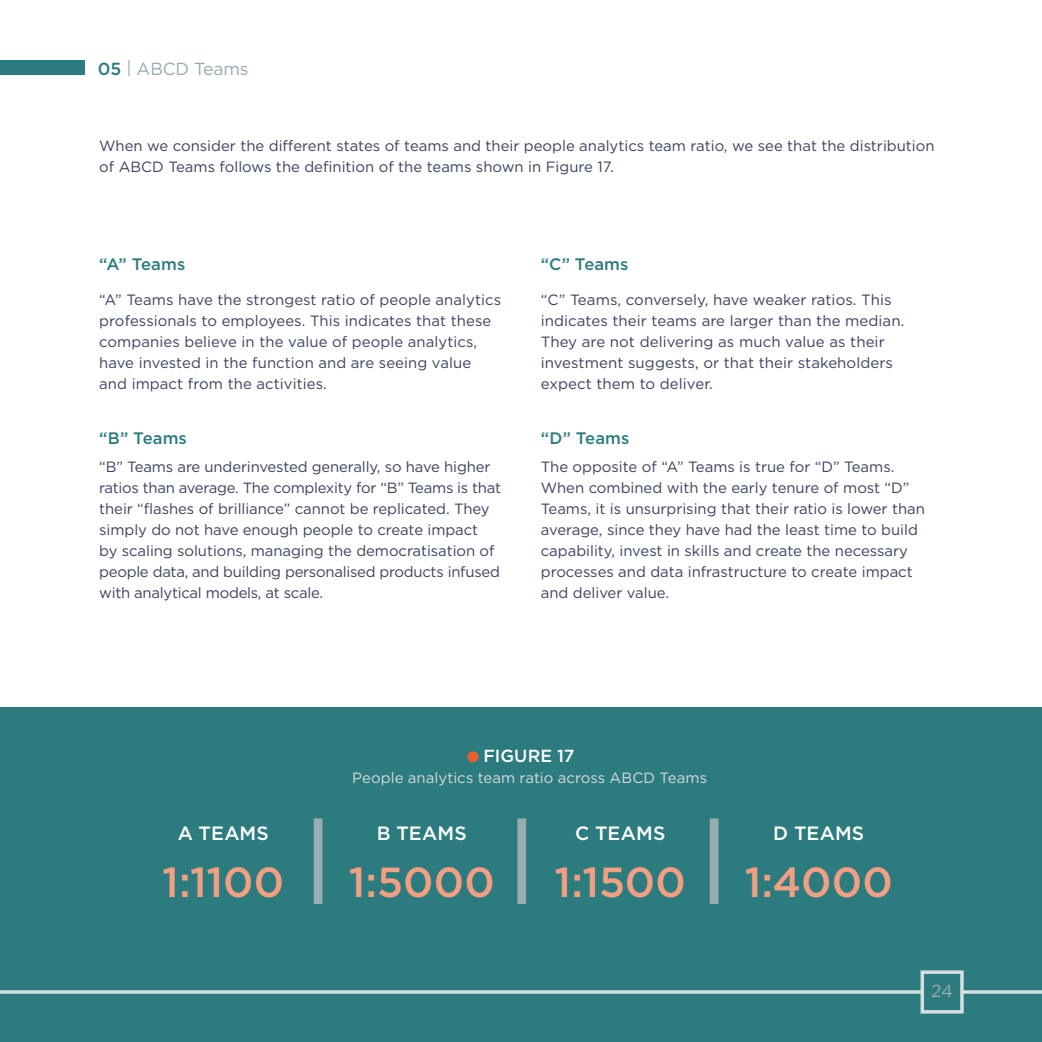
<style>
.page{position:relative;width:1042px;height:1042px;background:#fff}
.page>*{position:absolute;margin:0;border:0;box-sizing:border-box;transform-origin:0 0}
.t1{font:500 42px "Gotham";letter-spacing:.005em;color:#f39f82}
.t2{font:500 19.25px "Gotham";letter-spacing:.005em;color:#fff}
.t3{font:17.5px "Gotham";letter-spacing:-.01em;color:#98abb1}
.t4{font:500 17.5px "Gotham";letter-spacing:.005em;color:#fff}
.t5{font:17.5px "Gotham";color:#99acb2}
.t6{font:500 16.62px "Gotham";letter-spacing:.005em;color:#2c7b7f}
.t7{font:14.88px/21px "Gotham";color:#3c415f}
.t8{font:14.88px "Gotham";letter-spacing:.005em;color:#d7dcdf}
.s1{font-weight:500;color:#2c7b7f}
</style>
<div class="page">
<div style="left:0;top:707px;width:1042px;height:335px;background:#2c7b7f"></div>
<svg style="left:920px;top:970px;width:44px;height:44px"></svg>
<svg style="left:0;top:990px;width:924px;height:4px;background:#c0d1d3"></svg>
<svg style="left:961px;top:990px;width:81px;height:4px"></svg>
<div style="left:0;top:61px;width:84px;height:14px;background:#2c7b7f"></div>
<div style="left:467px;top:751px;width:11px;height:11px;background:#eb5f2f;border-radius:50%"></div>
<div style="left:314px;top:818px;width:8px;height:86px;background:#99acb2"></div>
<div style="left:517px;top:818px;width:9px;height:86px;background:#99acb2"></div>
<div style="left:710px;top:818px;width:8px;height:86px;background:#99acb2"></div>
<p class="t3" style="left:98px;top:57px;width:152px"><span class="s1">05</span> | ABCD Teams</p>
<p class="t7" style="left:99px;top:135px;width:837px">When we consider the different states of teams and their people analytics team ratio, we see that the distribution of ABCD Teams follows the definition of the teams shown in Figure 17.</p>
<p class="t6" style="left:99px;top:253px;width:88px">“A” Teams</p>
<p class="t7" style="left:99px;top:289px;width:403px">“A” Teams have the strongest ratio of people analytics professionals to employees. This indicates that these companies believe in the value of people analytics, have invested in the function and are seeing value and impact from the activities.</p>
<p class="t6" style="left:99px;top:427px;width:89px">“B” Teams</p>
<p class="t7" style="left:99px;top:456px;width:403px">“B” Teams are underinvested generally, so have higher ratios than average. The complexity for “B” Teams is that their “flashes of brilliance” cannot be replicated. They simply do not have enough people to create impact<br>by scaling solutions, managing the democratisation of people data, and building personalised products infused with analytical models, at scale.</p>
<p class="t6" style="left:541px;top:253px;width:89px">“C” Teams</p>
<p class="t7" style="left:541px;top:289px;width:365px">“C” Teams, conversely, have weaker ratios. This indicates their teams are larger than the median.<br>They are not delivering as much value as their investment suggests, or that their stakeholders expect them to deliver.</p>
<p class="t6" style="left:541px;top:427px;width:90px">“D” Teams</p>
<p class="t7" style="left:541px;top:456px;width:386px">The opposite of “A” Teams is true for “D” Teams.<br>When combined with the early tenure of most “D” Teams, it is unsurprising that their ratio is lower than average, since they have had the least time to build capability, invest in skills and create the necessary processes and data infrastructure to create impact and deliver value.</p>
<p class="t4" style="left:483px;top:744px;width:93px">FIGURE 17</p>
<p class="t8" style="left:352px;top:768px;width:356px">People analytics team ratio across ABCD Teams</p>
<p class="t2" style="left:178px;top:820px;width:93px">A TEAMS</p>
<p class="t2" style="left:377px;top:820px;width:91px">B TEAMS</p>
<p class="t2" style="left:575px;top:820px;width:92px">C TEAMS</p>
<p class="t2" style="left:773px;top:820px;width:93px">D TEAMS</p>
<h1 class="t1" style="left:162px;top:855px;width:124px">1:1100</h1>
<h1 class="t1" style="left:349px;top:855px;width:148px">1:5000</h1>
<h1 class="t1" style="left:554px;top:855px;width:133px">1:1500</h1>
<h1 class="t1" style="left:745px;top:855px;width:150px">1:4000</h1>
<p class="t5" style="left:931px;top:980px;width:23px">24</p>
</div>
